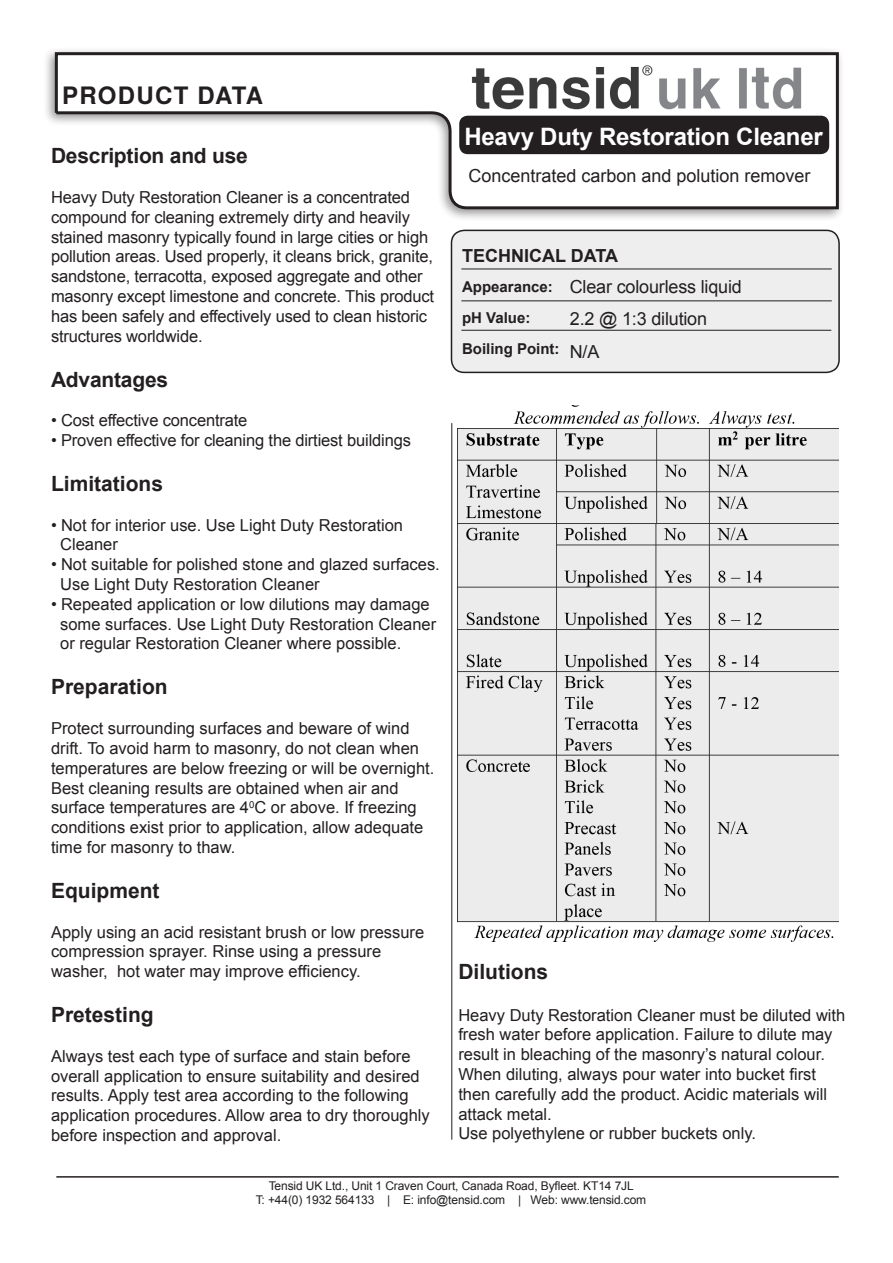
<style>
.page{position:relative;width:893px;height:1263px;background:#fff}
.page>*{position:absolute;margin:0;border:0;box-sizing:border-box;transform-origin:0 0}
.t1{font:700 24px "Arial";letter-spacing:-.01em;color:#fff}
.t2{font:700 24px "Te X Gyre Heros";letter-spacing:.055em;color:#231f20}
.t3{font:700 21px "Arial";color:#231f20}
.t4{font:18px "Arial";color:#231f20}
.t5{font:700 18px "Arial";color:#231f20}
.t6{font:16.5px/19.8px "Arial";color:#231f20}
.t7{font:700 15px/30.8px "Arial";color:#231f20}
.t8{font:12px/14.4px "Arial";letter-spacing:-.01em;color:#231f20;text-align:center}
</style>
<div class="page">
<div style="left:451px;top:230px;width:388px;height:142px;background:#eeeeef;border-radius:13px"></div>
<div style="left:451px;top:230px;width:389px;height:143px;border:2px solid #231f20;border-radius:13px"></div>
<hr style="left:461px;top:269px;width:371px;height:1px;background:#231f20">
<hr style="left:461px;top:300px;width:371px;height:1px;background:#231f20">
<hr style="left:461px;top:330px;width:370px;height:1px;background:#231f20">
<div style="left:43px;top:46px;width:802px;height:175px;background:#231f20;opacity:.47"></div>
<svg style="left:53px;top:51px;width:787px;height:160px"></svg>
<img style="left:461px;top:58px;width:355px;height:60px">
<div style="left:459px;top:116px;width:370px;height:38px;background:#231f20;border-radius:9px"></div>
<hr style="left:56px;top:1176px;width:783px;height:1px;background:#231f20">
<hr style="left:451px;top:423px;width:1px;height:717px;background:#231f20">
<img style="left:458px;top:405px;width:381px;height:537px">
<h1 class="t2" style="left:62px;top:77px;width:202px">PRODUCT DATA</h1>
<p class="t3" style="left:51px;top:142px;width:198px">Description and use</p>
<p class="t6" style="left:51px;top:187px;width:385px">Heavy Duty Restoration Cleaner is a concentrated compound for cleaning extremely dirty and heavily stained masonry typically found in large cities or high pollution areas. Used properly, it cleans brick, granite, sandstone, terracotta, exposed aggregate and other masonry except limestone and concrete. This product has been safely and effectively used to clean historic structures worldwide.</p>
<p class="t3" style="left:51px;top:365px;width:119px">Advantages</p>
<p class="t6" style="left:51px;top:411px;width:198px">• Cost effective concentrate</p>
<p class="t6" style="left:51px;top:430px;width:361px">• Proven effective for cleaning the dirtiest buildings</p>
<p class="t3" style="left:51px;top:470px;width:114px">Limitations</p>
<p class="t6" style="left:60px;top:515px;width:344px;text-indent:-9px">• Not for interior use. Use Light Duty Restoration<br>Cleaner</p>
<p class="t6" style="left:60px;top:555px;width:381px;text-indent:-9px">• Not suitable for polished stone and glazed surfaces.<br>Use Light Duty Restoration Cleaner</p>
<p class="t6" style="left:60px;top:594px;width:377px;text-indent:-9px">• Repeated application or low dilutions may damage some surfaces. Use Light Duty Restoration Cleaner or regular Restoration Cleaner where possible.</p>
<p class="t3" style="left:51px;top:673px;width:118px">Preparation</p>
<p class="t6" style="left:51px;top:718px;width:370px">Protect surrounding surfaces and beware of wind drift. To avoid harm to masonry, do not clean when</p>
<p class="t6" style="left:51px;top:758px;width:385px">temperatures are below freezing or will be overnight.<br>Best cleaning results are obtained when air and surface temperatures are 4<sup>0</sup>C or above. If freezing conditions exist prior to application, allow adequate time for masonry to thaw.</p>
<p class="t3" style="left:51px;top:876px;width:110px">Equipment</p>
<p class="t6" style="left:51px;top:922px;width:375px">Apply using an acid resistant brush or low pressure compression sprayer. Rinse using a pressure</p>
<p class="t6" style="left:51px;top:961px;width:311px">washer, hot water may improve efficiency.</p>
<p class="t3" style="left:51px;top:1001px;width:104px">Pretesting</p>
<p class="t6" style="left:51px;top:1046px;width:380px">Always test each type of surface and stain before overall application to ensure suitability and desired results. Apply test area according to the following application procedures. Allow area to dry thoroughly before inspection and approval.</p>
<p class="t1" style="left:464px;top:120px;width:360px">Heavy Duty Restoration Cleaner</p>
<p class="t4" style="left:468px;top:164px;width:344px">Concentrated carbon and polution remover</p>
<p class="t5" style="left:462px;top:243px;width:157px">TECHNICAL DATA</p>
<p class="t7" style="left:462px;top:272px;width:99px">Appearance: pH Value:<br>Boiling Point:</p>
<p class="t4" style="left:570px;top:275px;width:174px">Clear colourless liquid</p>
<p class="t4" style="left:570px;top:307px;width:139px">2.2 @ 1:3 dilution</p>
<p class="t4" style="left:570px;top:339px;width:31px">N/A</p>
<p class="t3" style="left:458px;top:958px;width:91px">Dilutions</p>
<p class="t6" style="left:458px;top:1005px;width:388px">Heavy Duty Restoration Cleaner must be diluted with fresh water before application. Failure to dilute may result in bleaching of the masonry’s natural colour.<br>When diluting, always pour water into bucket first then carefully add the product. Acidic materials will attack metal.</p>
<p class="t6" style="left:458px;top:1124px;width:299px">Use polyethylene or rubber buckets only.</p>
<p class="t8" style="left:256px;top:1178px;width:392px">Tensid UK Ltd., Unit 1 Craven Court, Canada Road, Byfleet. KT14 7JL<br>T: +44(0) 1932 564133 | E: info@tensid.com | Web: www.tensid.com</p>
</div>
